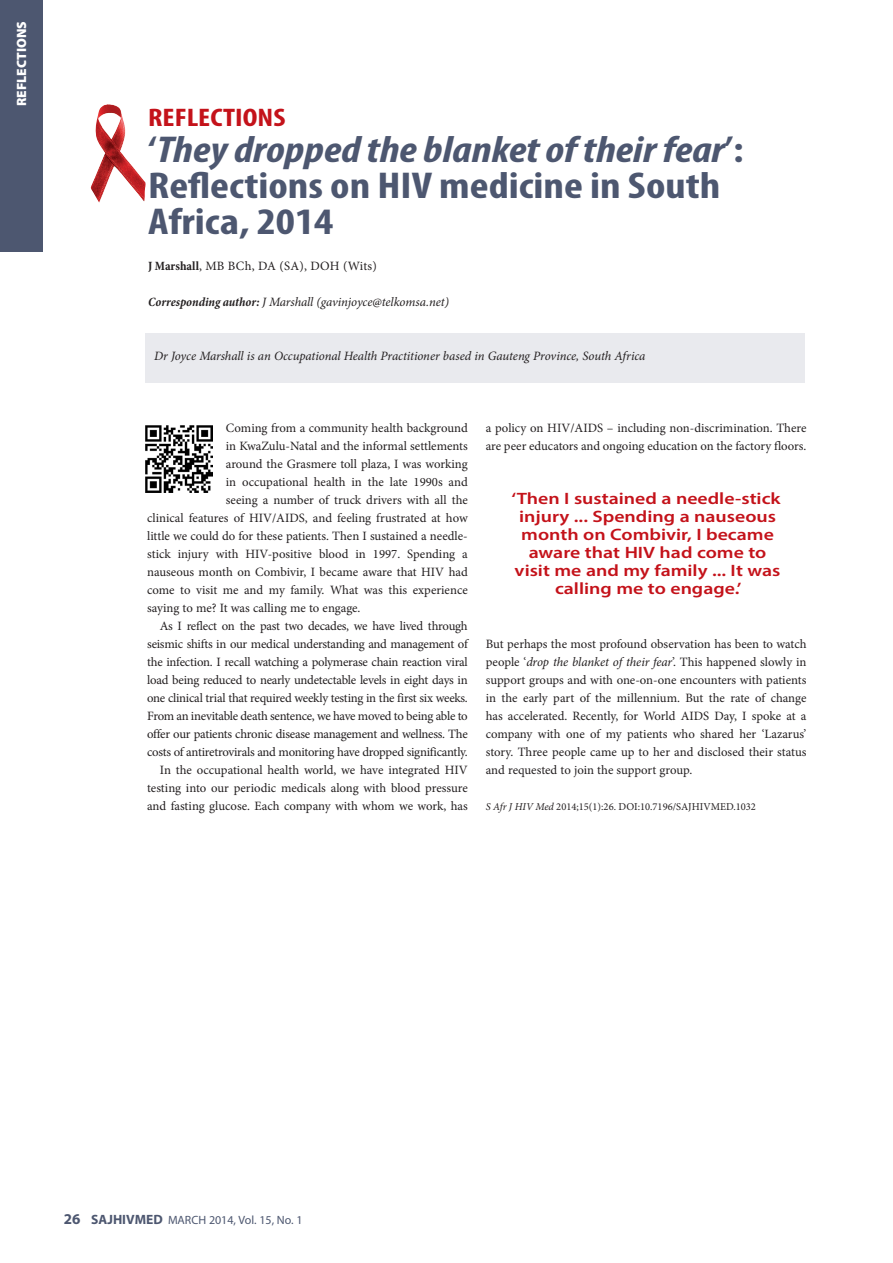
<style>
.page{position:relative;width:893px;height:1263px;background:#fff}
.page>*{position:absolute;margin:0;border:0;box-sizing:border-box;transform-origin:0 0}
.A_HEAD{font:700 condensed 37.5px/36px "Myriad Pro";color:#4d5770;scale:1.2 1}
.AA_HEAD{font:700 condensed 25.5px "Myriad Pro";color:#c4121a;scale:1.2 1}
.B_HEAD{font:600 16.5px/18px "Myriad Pro";color:#c4121a;text-align:center;scale:1.2 1}
.t1{font:900 13.5px "Myriad Pro";color:#fff}
.BODY_COPY{font:12.75px/18px "Minion Pro";letter-spacing:-.005em;color:#231f20;text-align:justify}
.BODY_COPY-2{font:italic 12.75px "Minion Pro";letter-spacing:-.005em;color:#231f20}
.CORRESPONDING_AUTHOR{font:italic 12.75px "Minion Pro";letter-spacing:-.005em;color:#231f20}
.AUTHORS_NAME{font:12.75px "Minion Pro";letter-spacing:.02em;color:#231f20}
.t2{font:12px "Myriad Pro";color:#4d5770}
.S_AFR_J_HIV_MED{font:10.5px "Minion Pro";color:#231f20}
.s1{font-style:italic}
.s2{font-weight:700;font-stretch:condensed}
.s3{font-weight:700;font-size:15px}
.s4{font-weight:700;font-size:13.5px}
</style>
<div class="page">
<div style="left:0;top:0;width:43px;height:252px;background:#4d5770"></div>
<img style="left:91px;top:104px;width:55px;height:99px">
<div style="left:146px;top:333px;width:659px;height:50px;background:#e9eaee"></div>
<img style="left:146px;top:425px;width:67px;height:68px">
<p class="t1" style="left:14px;top:106px;width:86px;rotate:-90deg">REFLECTIONS</p>
<h5 class="AA_HEAD" style="left:148px;top:103px;width:116px">REFLECTIONS</h5>
<h1 class="A_HEAD" style="left:148px;top:132px;width:498px">‘<span class="s1">They dropped the blanket of their fear</span>’:<br>Reflections on HIV medicine in South<br>Africa, 2014</h1>
<p class="AUTHORS_NAME" style="left:148px;top:257px;width:230px"><span class="s2">J Marshall</span>, MB BCh, DA (SA), DOH (Wits)</p>
<p class="CORRESPONDING_AUTHOR" style="left:148px;top:293px;width:302px"><span class="s2">Corresponding author:</span> J Marshall (gavinjoyce@telkomsa.net)</p>
<p class="BODY_COPY-2" style="left:154px;top:347px;width:493px">Dr Joyce Marshall is an Occupational Health Practitioner based in Gauteng Province, South Africa</p>
<p class="BODY_COPY" style="left:226px;top:419px;width:243px">Coming from a community health background</p>
<p class="BODY_COPY" style="left:226px;top:437px;width:243px">in KwaZulu-Natal and the informal settlements</p>
<p class="BODY_COPY" style="left:226px;top:455px;width:243px">around the Grasmere toll plaza, I was working</p>
<p class="BODY_COPY" style="left:226px;top:473px;width:243px">in occupational health in the late 1990s and</p>
<p class="BODY_COPY" style="left:226px;top:491px;width:243px">seeing a number of truck drivers with all the</p>
<p class="BODY_COPY" style="left:147px;top:509px;width:322px">clinical features of HIV/AIDS, and feeling frustrated at how</p>
<p class="BODY_COPY" style="left:147px;top:527px;width:322px">little we could do for these patients. Then I sustained a needle-</p>
<p class="BODY_COPY" style="left:147px;top:545px;width:322px">stick injury with HIV-positive blood in 1997. Spending a</p>
<p class="BODY_COPY" style="left:147px;top:563px;width:322px">nauseous month on Combivir, I became aware that HIV had</p>
<p class="BODY_COPY" style="left:147px;top:581px;width:322px">come to visit me and my family. What was this experience</p>
<p class="BODY_COPY" style="left:147px;top:599px;width:215px">saying to me? It was calling me to engage.</p>
<p class="BODY_COPY" style="left:147px;top:617px;width:322px;text-indent:13px">As I reflect on the past two decades, we have lived through seismic shifts in our medical understanding and management of the infection. I recall watching a polymerase chain reaction viral load being reduced to nearly undetectable levels in eight days in one clinical trial that required weekly testing in the first six weeks.<br>From an inevitable death sentence, we have moved to being able to offer our patients chronic disease management and wellness. The costs of antiretrovirals and monitoring have dropped significantly.</p>
<p class="BODY_COPY" style="left:147px;top:761px;width:322px;text-indent:13px">In the occupational health world, we have integrated HIV testing into our periodic medicals along with blood pressure and fasting glucose. Each company with whom we work, has</p>
<p class="BODY_COPY" style="left:486px;top:419px;width:322px">a policy on HIV/AIDS – including non-discrimination. There are peer educators and ongoing education on the factory floors.</p>
<h2 class="B_HEAD" style="left:511px;top:489px;width:226px">‘Then I sustained a needle-stick injury ... Spending a nauseous month on Combivir, I became aware that HIV had come to visit me and my family ... It was calling me to engage.’</h2>
<p class="BODY_COPY" style="left:486px;top:635px;width:322px">But perhaps the most profound observation has been to watch people ‘<span class="s1">drop the blanket of their fear</span>’. This happened slowly in support groups and with one-on-one encounters with patients in the early part of the millennium. But the rate of change has accelerated. Recently, for World AIDS Day, I spoke at a company with one of my patients who shared her ‘Lazarus’ story. Three people came up to her and disclosed their status and requested to join the support group.</p>
<p class="S_AFR_J_HIV_MED" style="left:486px;top:800px;width:272px"><span class="s1">S Afr J HIV Med</span> 2014;15(1):26. DOI:10.7196/SAJHIVMED.1032</p>
<p class="t2" style="left:64px;top:1213px;width:240px"><span class="s3">26</span> <span class="s4">SAJHIVMED</span> MARCH 2014, Vol. 15, No. 1</p>
</div>
